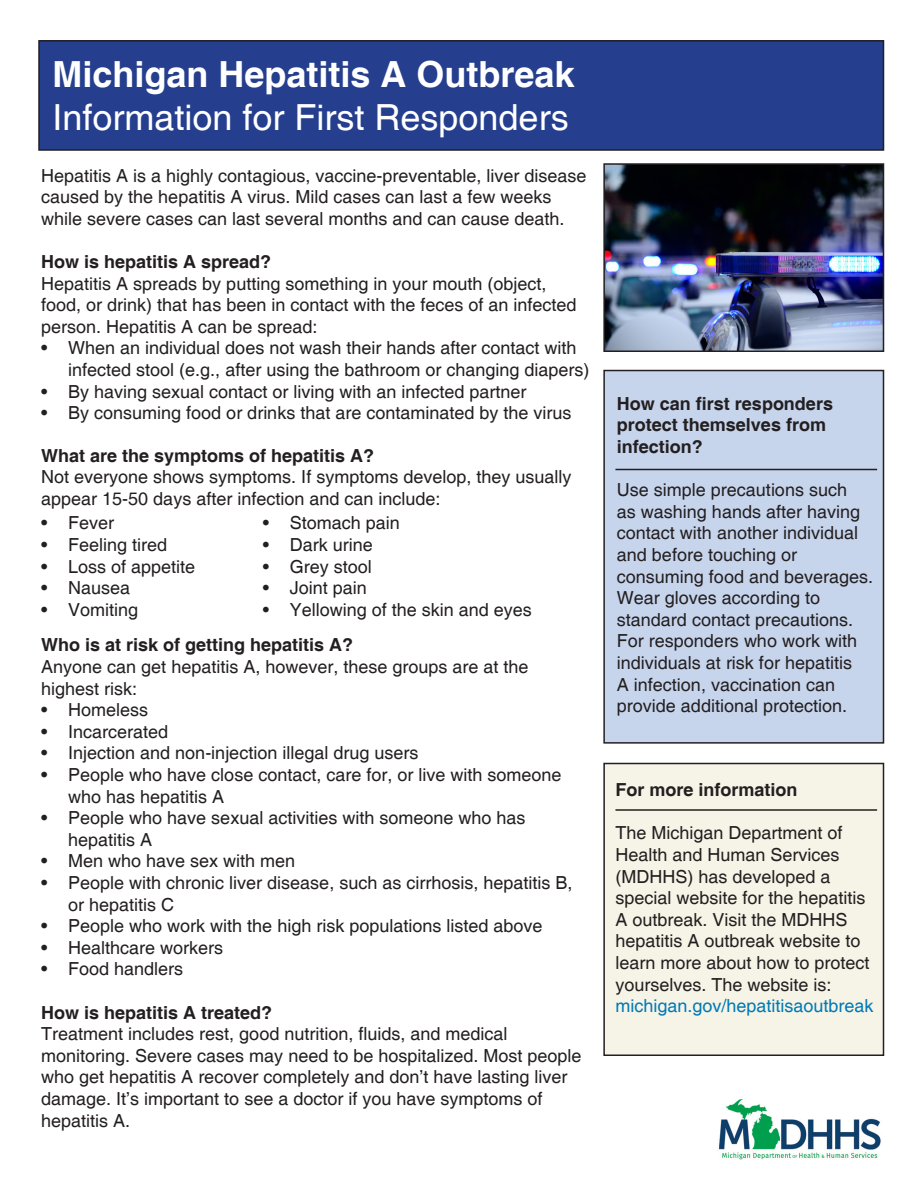
<style>
.page{position:relative;width:918px;height:1188px;background:#fff}
.page>*{position:absolute;margin:0;border:0;box-sizing:border-box;transform-origin:0 0}
.t1{font:36px/43.2px "Helvetica";color:#fff}
.t2{font:18px/21.6px "Helvetica";color:#231f20}
.t3{font:700 18px/21.6px "Helvetica";color:#231f20}
.t4{font:18px "Helvetica";color:#007ab4}
.s1{font-weight:700}
</style>
<div class="page">
<div style="left:39px;top:41px;width:845px;height:109px;background:#253f8e"></div>
<div style="left:38px;top:40px;width:846px;height:111px;border:2px solid #231f20"></div>
<div style="left:604px;top:371px;width:280px;height:372px;background:#c6d4ec"></div>
<div style="left:603px;top:370px;width:281px;height:374px;border:2px solid #231f20"></div>
<div style="left:604px;top:764px;width:280px;height:291px;background:#f6f3e7"></div>
<div style="left:603px;top:763px;width:281px;height:293px;border:2px solid #231f20"></div>
<img style="left:719px;top:1099px;width:162px;height:61px">
<hr style="left:615px;top:809px;width:262px;height:2px;background:#231f20">
<hr style="left:615px;top:469px;width:262px;height:1px;background:#231f20">
<img style="left:606px;top:166px;width:275px;height:183px">
<div style="left:603px;top:163px;width:281px;height:189px;border:2px solid #231f20"></div>
<p class="t1" style="left:52px;top:54px;width:524px"><span class="s1">Michigan Hepatitis A Outbreak<br></span>Information for First Responders</p>
<p class="t2" style="left:41px;top:165px;width:547px">Hepatitis A is a highly contagious, vaccine-preventable, liver disease caused by the hepatitis A virus. Mild cases can last a few weeks while severe cases can last several months and can cause death.</p>
<p class="t3" style="left:41px;top:252px;width:232px">How is hepatitis A spread?</p>
<p class="t2" style="left:41px;top:273px;width:537px">Hepatitis A spreads by putting something in your mouth (object, food, or drink) that has been in contact with the feces of an infected person. Hepatitis A can be spread:</p>
<p class="t2" style="left:68px;top:338px;width:523px;text-indent:-27px">• When an individual does not wash their hands after contact with infected stool (e.g., after using the bathroom or changing diapers)</p>
<p class="t2" style="left:41px;top:381px;width:487px">• By having sexual contact or living with an infected partner</p>
<p class="t2" style="left:41px;top:403px;width:532px">• By consuming food or drinks that are contaminated by the virus</p>
<p class="t3" style="left:41px;top:446px;width:335px">What are the symptoms of hepatitis A?</p>
<p class="t2" style="left:41px;top:467px;width:532px">Not everyone shows symptoms. If symptoms develop, they usually appear 15-50 days after infection and can include:</p>
<p class="t2" style="left:263px;top:513px;width:139px">• Stomach pain</p>
<p class="t2" style="left:263px;top:535px;width:112px">• Dark urine</p>
<p class="t2" style="left:263px;top:556px;width:111px">• Grey stool</p>
<p class="t2" style="left:263px;top:578px;width:106px">• Joint pain</p>
<p class="t2" style="left:263px;top:599px;width:271px">• Yellowing of the skin and eyes</p>
<p class="t2" style="left:41px;top:513px;width:75px">• Fever</p>
<p class="t2" style="left:41px;top:535px;width:128px">• Feeling tired</p>
<p class="t2" style="left:41px;top:556px;width:156px">• Loss of appetite</p>
<p class="t2" style="left:41px;top:578px;width:91px">• Nausea</p>
<p class="t2" style="left:41px;top:599px;width:99px">• Vomiting</p>
<p class="t3" style="left:41px;top:635px;width:314px">Who is at risk of getting hepatitis A?</p>
<p class="t2" style="left:41px;top:657px;width:489px">Anyone can get hepatitis A, however, these groups are at the highest risk:</p>
<p class="t2" style="left:41px;top:700px;width:109px">• Homeless</p>
<p class="t2" style="left:41px;top:721px;width:129px">• Incarcerated</p>
<p class="t2" style="left:41px;top:743px;width:379px">• Injection and non-injection illegal drug users</p>
<p class="t2" style="left:68px;top:765px;width:495px;text-indent:-27px">• People who have close contact, care for, or live with someone who has hepatitis A</p>
<p class="t2" style="left:68px;top:808px;width:459px;text-indent:-27px">• People who have sexual activities with someone who has hepatitis A</p>
<p class="t2" style="left:41px;top:851px;width:256px">• Men who have sex with men</p>
<p class="t2" style="left:68px;top:873px;width:506px;text-indent:-27px">• People with chronic liver disease, such as cirrhosis, hepatitis B, or hepatitis C</p>
<p class="t2" style="left:41px;top:916px;width:503px">• People who work with the high risk populations listed above</p>
<p class="t2" style="left:41px;top:937px;width:184px">• Healthcare workers</p>
<p class="t2" style="left:41px;top:959px;width:144px">• Food handlers</p>
<p class="t3" style="left:41px;top:1002px;width:233px">How is hepatitis A treated?</p>
<p class="t2" style="left:41px;top:1024px;width:542px">Treatment includes rest, good nutrition, fluids, and medical monitoring. Severe cases may need to be hospitalized. Most people who get hepatitis A recover completely and don’t have lasting liver damage. It’s important to see a doctor if you have symptoms of hepatitis A.</p>
<p class="t3" style="left:617px;top:394px;width:218px">How can first responders protect themselves from infection?</p>
<p class="t2" style="left:617px;top:480px;width:258px">Use simple precautions such<br>as washing hands after having contact with another individual and before touching or consuming food and beverages.<br>Wear gloves according to standard contact precautions.<br>For responders who work with individuals at risk for hepatitis<br>A infection, vaccination can provide additional protection.</p>
<p class="t3" style="left:615px;top:780px;width:184px">For more information</p>
<p class="t2" style="left:615px;top:823px;width:256px">The Michigan Department of<br>Health and Human Services (MDHHS) has developed a special website for the hepatitis<br>A outbreak. Visit the MDHHS hepatitis A outbreak website to learn more about how to protect yourselves. The website is:</p>
<p class="t4" style="left:615px;top:995px;width:260px">michigan.gov/hepatitisaoutbreak</p>
</div>
